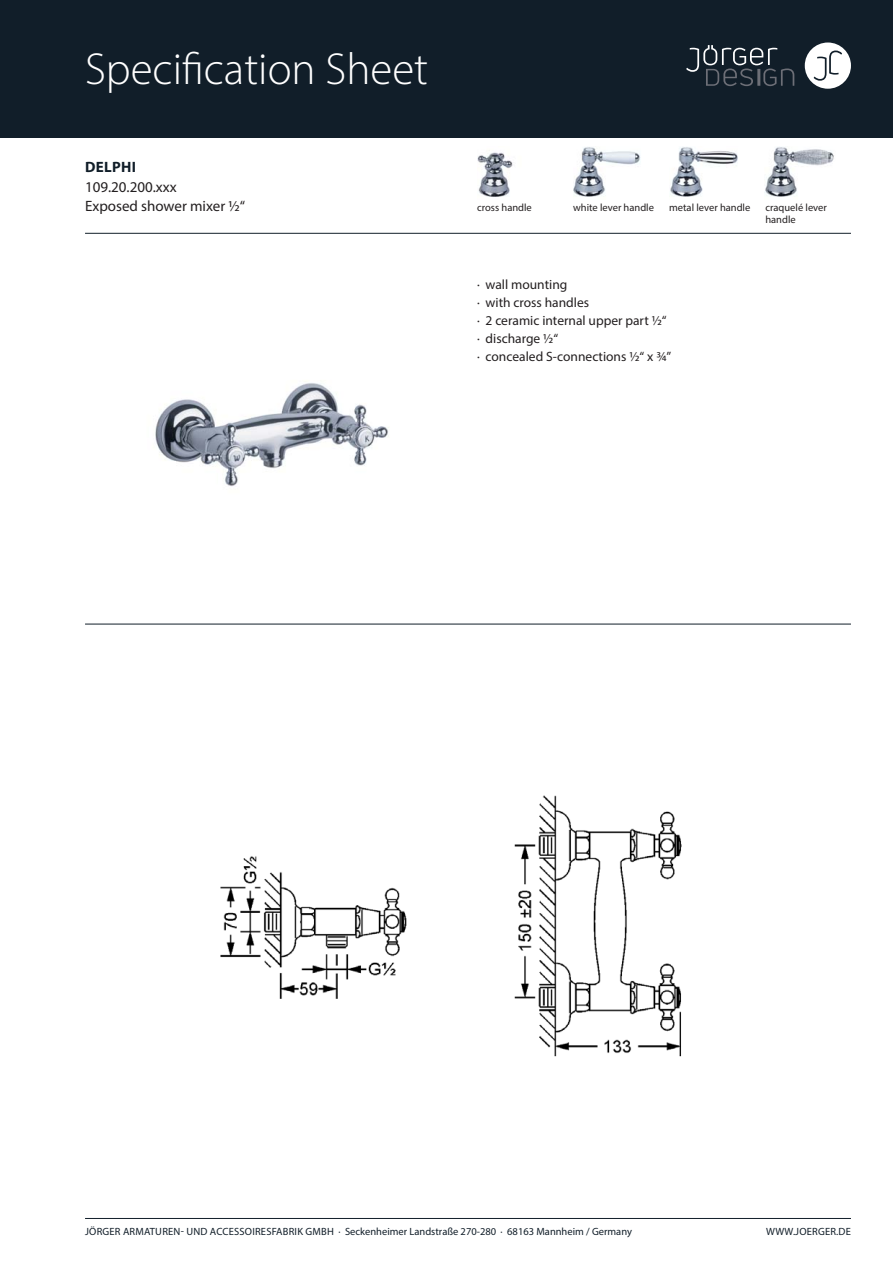
<style>
.page{position:relative;width:893px;height:1263px;background:#fff}
.page>*{position:absolute;margin:0;border:0;box-sizing:border-box;transform-origin:0 0}
.t1{font:300 45px "Myriad Pro";color:#fff}
.t2{font:15px "Myriad Pro";color:#231f20}
.t3{font:700 15px "Myriad Pro";letter-spacing:.02em;color:#111e29}
.t4{font:13.5px/18px "Myriad Pro";color:#231f20}
.t5{font:10.5px "Myriad Pro";letter-spacing:.005em;color:#111e29}
.t6{font:10.5px/12px "Myriad Pro";color:#231f20}
</style>
<div class="page">
<div style="left:0;top:0;width:893px;height:138px;background:#111e29"></div>
<div style="left:805px;top:43px;width:46px;height:46px;background:#fff;border-radius:50%"></div>
<svg style="left:814px;top:51px;width:28px;height:30px"></svg>
<svg style="left:686px;top:45px;width:108px;height:41px"></svg>
<hr style="left:85px;top:1218px;width:766px;height:1px;background:#111e29">
<hr style="left:85px;top:233px;width:766px;height:1px;background:#111e29">
<hr style="left:85px;top:624px;width:766px;height:1px;background:#111e29">
<img style="left:155px;top:381px;width:234px;height:106px">
<img style="left:220px;top:856px;width:187px;height:143px">
<img style="left:514px;top:795px;width:168px;height:262px">
<img style="left:477px;top:150px;width:36px;height:47px">
<img style="left:573px;top:147px;width:68px;height:50px">
<img style="left:670px;top:147px;width:68px;height:50px">
<img style="left:765px;top:147px;width:69px;height:50px">
<h1 class="t1" style="left:85px;top:52px;width:345px">Specification Sheet</h1>
<h2 class="t3" style="left:85px;top:161px;width:52px">DELPHI</h2>
<h2 class="t2" style="left:85px;top:200px;width:162px">Exposed shower mixer ½“</h2>
<h2 class="t2" style="left:85px;top:181px;width:93px">109.20.200.xxx</h2>
<p class="t6" style="left:477px;top:203px;width:56px">cross handle</p>
<p class="t6" style="left:573px;top:203px;width:82px">white lever handle</p>
<p class="t6" style="left:669px;top:203px;width:83px">metal lever handle</p>
<p class="t6" style="left:765px;top:203px;width:63px">craquelé lever handle</p>
<p class="t4" style="left:477px;top:277px;width:196px">· wall mounting<br>· with cross handles<br>· 2 ceramic internal upper part ½“ · discharge ½“<br>· concealed S-connections ½“ x ¾”</p>
<p class="t5" style="left:85px;top:1228px;width:548px">JÖRGER ARMATUREN- UND ACCESSOIRESFABRIK GMBH · Seckenheimer Landstraße 270-280 · 68163 Mannheim / Germany</p>
<p class="t5" style="left:766px;top:1228px;width:86px">WWW.JOERGER.DE</p>
</div>
